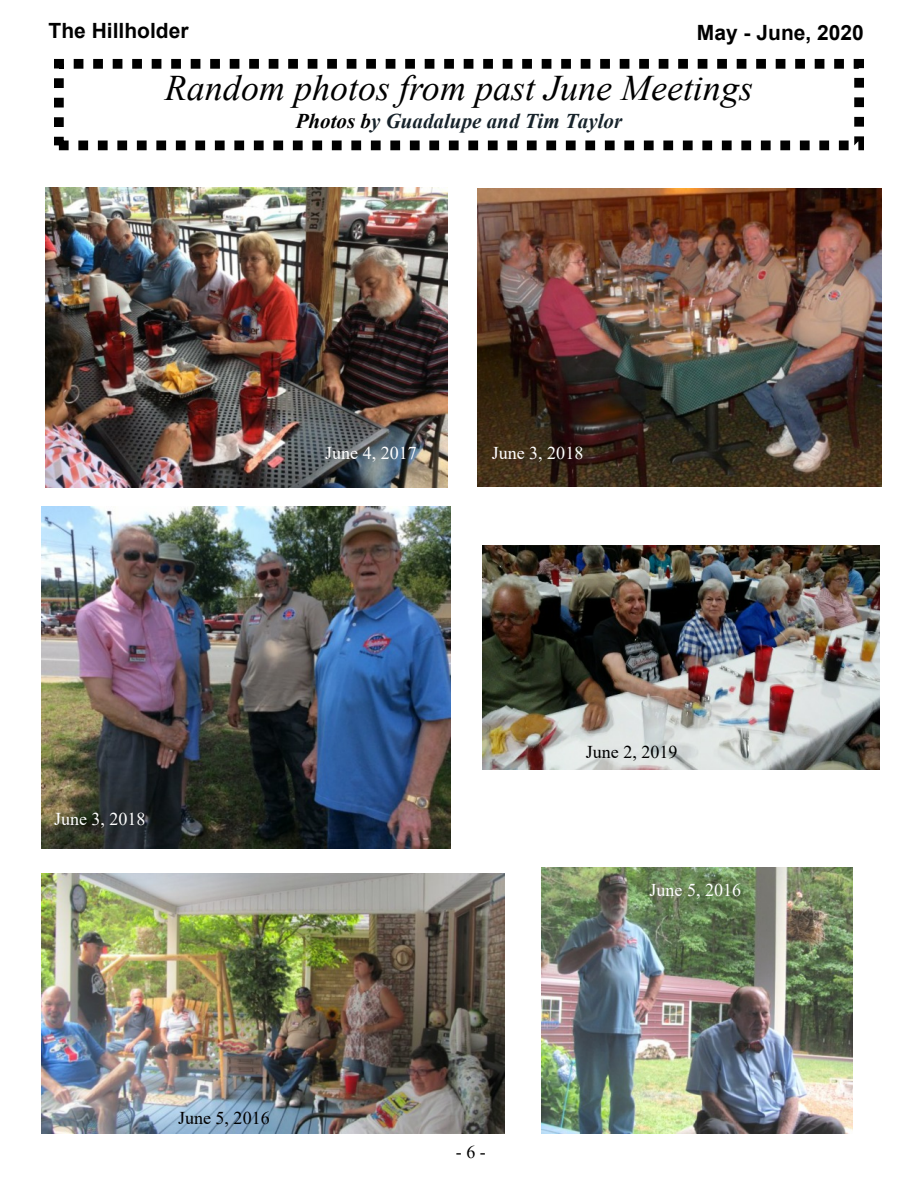
<style>
.page{position:relative;width:918px;height:1188px;background:#fff}
.page>*{position:absolute;margin:0;border:0;box-sizing:border-box;transform-origin:0 0}
.t1{font:italic 36px "Times New Roman";color:#000}
.t2{font:italic 700 21px "Times New Roman";color:#17232b}
.t3{font:700 21px "Arial";color:#000}
.t4{font:18px "Times New Roman";color:#fff}
.t5{font:18px "Times New Roman";color:#000}
.s1{color:#000}
</style>
<div class="page">
<div style="left:54px;top:59px;width:810px;height:91px;border:10px dashed #000"></div>
<img style="left:45px;top:188px;width:402px;height:300px">
<img style="left:477px;top:189px;width:405px;height:298px">
<img style="left:41px;top:507px;width:410px;height:342px">
<img style="left:41px;top:874px;width:464px;height:260px">
<img style="left:542px;top:868px;width:311px;height:266px">
<img style="left:482px;top:546px;width:398px;height:223px">
<p class="t3" style="left:49px;top:23px;width:141px">The Hillholder</p>
<p class="t3" style="left:697px;top:25px;width:169px">May - June, 2020</p>
<h1 class="t1" style="left:165px;top:75px;width:590px">Random photos from past June Meetings</h1>
<p class="t2" style="left:296px;top:114px;width:328px"><span class="s1">Photos b</span>y Guadalupe and Tim Taylor</p>
<p class="t4" style="left:325px;top:446px;width:93px">June 4, 2017</p>
<p class="t4" style="left:492px;top:446px;width:93px">June 3, 2018</p>
<p class="t4" style="left:54px;top:812px;width:93px">June 3, 2018</p>
<p class="t5" style="left:178px;top:1111px;width:93px">June 5, 2016</p>
<p class="t5" style="left:456px;top:1146px;width:32px">- 6 -</p>
<p class="t5" style="left:586px;top:745px;width:93px">June 2, 2019</p>
<p class="t4" style="left:650px;top:883px;width:93px">June 5, 2016</p>
</div>
